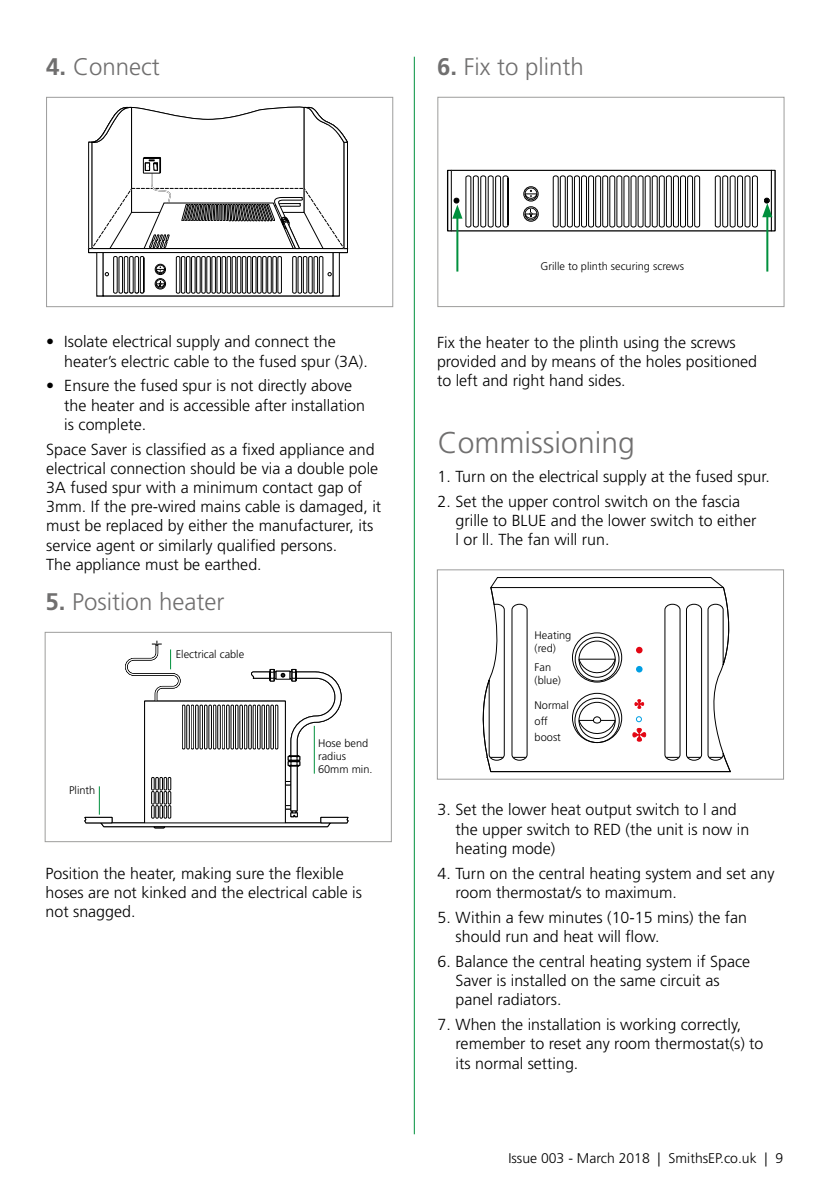
<style>
.page{position:relative;width:840px;height:1191px;background:#fff}
.page>*{position:absolute;margin:0;border:0;box-sizing:border-box;transform-origin:0 0}
.t1{font:300 30px "Frutiger LT Std";color:#706f6f}
.t2{font:300 24px "Frutiger LT Std";color:#706f6f}
.t3{font:300 16px/19.2px "Frutiger LT Std";color:#000}
.t4{font:300 14px "Frutiger LT Std";color:#000}
.t5{font:300 11px/13.2px "Frutiger LT Std";color:#000}
.s1{font-weight:700}
</style>
<div class="page">
<div style="left:437px;top:569px;width:346px;height:210px;border:1px solid #9d9d9c"></div>
<hr style="left:413px;top:57px;width:1px;height:1077px;background:#00903d">
<svg style="left:87px;top:106px;width:261px;height:190px"></svg>
<div style="left:46px;top:97px;width:347px;height:210px;border:1px solid #9d9d9c"></div>
<div style="left:45px;top:632px;width:346px;height:210px;border:1px solid #9d9d9c"></div>
<svg style="left:84px;top:640px;width:265px;height:189px"></svg>
<hr style="left:313px;top:726px;width:1px;height:47px;background:#00903d">
<div style="left:447px;top:170px;width:4px;height:61px;border:1px solid #000"></div>
<div style="left:437px;top:97px;width:346px;height:210px;border:1px solid #9d9d9c"></div>
<hr style="left:456px;top:215px;width:2px;height:56px;background:#00903d">
<hr style="left:765px;top:214px;width:2px;height:57px;background:#00903d">
<svg style="left:451px;top:170px;width:321px;height:61px"></svg>
<svg style="left:482px;top:577px;width:249px;height:195px"></svg>
<svg style="left:635px;top:666px;width:7px;height:6px"></svg>
<svg style="left:635px;top:716px;width:6px;height:6px"></svg>
<svg style="left:632px;top:728px;width:13px;height:13px"></svg>
<svg style="left:634px;top:699px;width:9px;height:9px"></svg>
<h2 class="t2" style="left:46px;top:53px;width:115px"><span class="s1">4.</span> Connect</h2>
<h2 class="t2" style="left:437px;top:53px;width:148px"><span class="s1">6.</span> Fix to plinth</h2>
<p class="t3" style="left:64px;top:332px;width:305px;text-indent:-18px">• Isolate electrical supply and connect the heater’s electric cable to the fused spur (3A).</p>
<p class="t3" style="left:64px;top:376px;width:302px;text-indent:-18px">• Ensure the fused spur is not directly above the heater and is accessible after installation is complete.</p>
<p class="t3" style="left:46px;top:440px;width:336px">Space Saver is classified as a fixed appliance and electrical connection should be via a double pole 3A fused spur with a minimum contact gap of 3mm. If the pre-wired mains cable is damaged, it must be replaced by either the manufacturer, its service agent or similarly qualified persons.<br>The appliance must be earthed.</p>
<h2 class="t2" style="left:46px;top:588px;width:180px"><span class="s1">5.</span> Position heater</h2>
<p class="t5" style="left:69px;top:784px;width:28px">Plinth</p>
<p class="t5" style="left:176px;top:647px;width:70px">Electrical cable</p>
<p class="t5" style="left:318px;top:736px;width:56px">Hose bend radius<br>60mm min.</p>
<p class="t3" style="left:46px;top:864px;width:318px">Position the heater, making sure the flexible hoses are not kinked and the electrical cable is not snagged.</p>
<p class="t5" style="left:540px;top:259px;width:145px">Grille to plinth securing screws</p>
<p class="t3" style="left:437px;top:333px;width:321px">Fix the heater to the plinth using the screws provided and by means of the holes positioned to left and right hand sides.</p>
<h1 class="t1" style="left:437px;top:425px;width:198px">Commissioning</h1>
<p class="t3" style="left:437px;top:467px;width:333px">1. Turn on the electrical supply at the fused spur.</p>
<p class="t3" style="left:455px;top:492px;width:302px;text-indent:-18px">2. Set the upper control switch on the fascia grille to BLUE and the lower switch to either l or ll. The fan will run.</p>
<p class="t5" style="left:534px;top:628px;width:38px">Heating (red)</p>
<p class="t5" style="left:534px;top:661px;width:28px">Fan (blue)</p>
<p class="t5" style="left:534px;top:697px;width:36px;line-height:16px">Normal off boost</p>
<p class="t3" style="left:455px;top:800px;width:295px;text-indent:-18px">3. Set the lower heat output switch to l and the upper switch to RED (the unit is now in heating mode)</p>
<p class="t3" style="left:455px;top:864px;width:320px;text-indent:-18px">4. Turn on the central heating system and set any room thermostat/s to maximum.</p>
<p class="t3" style="left:455px;top:908px;width:293px;text-indent:-18px">5. Within a few minutes (10-15 mins) the fan should run and heat will flow.</p>
<p class="t3" style="left:455px;top:952px;width:296px;text-indent:-18px">6. Balance the central heating system if Space<br>Saver is installed on the same circuit as panel radiators.</p>
<p class="t3" style="left:455px;top:1015px;width:309px;text-indent:-18px">7. When the installation is working correctly, remember to reset any room thermostat(s) to its normal setting.</p>
<p class="t4" style="left:508px;top:1149px;width:276px">Issue 003 - March 2018 | SmithsEP.co.uk | 9</p>
</div>
